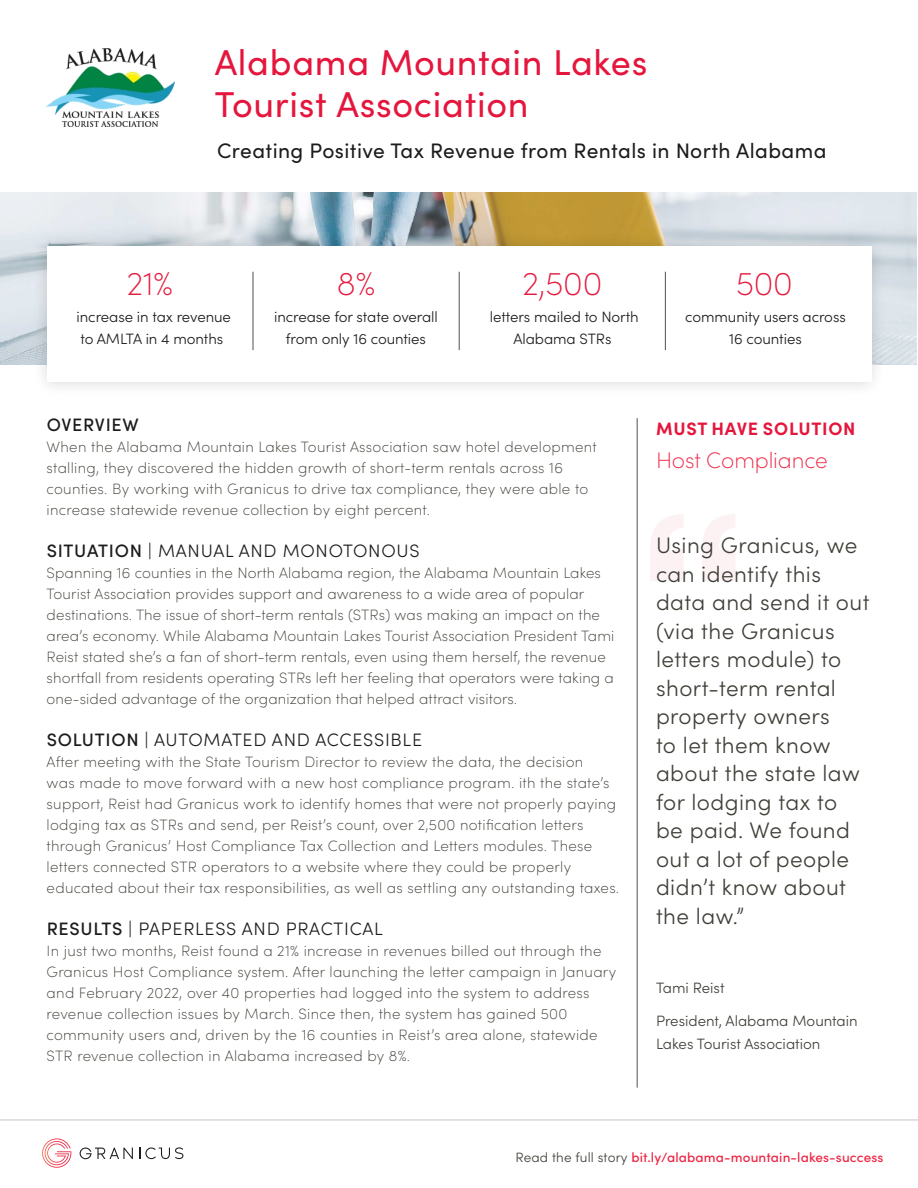
<style>
.page{position:relative;width:918px;height:1188px;background:#fff}
.page>*{position:absolute;margin:0;border:0;box-sizing:border-box;transform-origin:0 0}
.t1{font:36px/42px "Sofia Pro";letter-spacing:.02em;color:#e5163d}
.t2{font:200 33px "Sofia Pro";letter-spacing:-.005em;color:#e41c3f}
.t3{font:300 22.5px/28.5px "Sofia Pro";letter-spacing:.02em;color:#3f3f38}
.t4{font:200 22.5px "Sofia Pro";letter-spacing:-.005em;color:#ee2745}
.t5{font:21px "Sofia Pro";letter-spacing:.02em;color:#1c1c1c}
.t6{font:300 18px "Sofia Pro";letter-spacing:.04em;color:#1b1c1c}
.t7{font:700 18px "Sofia Pro";letter-spacing:.04em;color:#e5163d}
.t8{font:500 18px "Sofia Pro";letter-spacing:.04em;color:#1b1c1c}
.t9{font:200 15px/21px "Sofia Pro";letter-spacing:.02em;color:#3f3f38}
.t10{font:300 15px/22.5px "Sofia Pro";letter-spacing:-.005em;color:#1b1c1c;text-align:center}
.t11{font:300 15px/22.5px "Sofia Pro";color:#3f3f38}
.t12{font:500 13.5px "Sofia Pro";letter-spacing:.01em;color:#ee2745}
.s1{font-weight:500}
.s2{font-weight:300;color:#3f3f38}
</style>
<div class="page">
<img style="left:0;top:192px;width:916px;height:172px">
<svg style="left:650px;top:514px;width:85px;height:67px"></svg>
<hr style="left:637px;top:418px;width:1px;height:670px;background:#515151">
<svg style="left:42px;top:1138px;width:29px;height:30px"></svg>
<svg style="left:80px;top:1148px;width:53px;height:11px"></svg>
<svg style="left:139px;top:1147px;width:44px;height:12px"></svg>
<hr style="left:0;top:1120px;width:918px;height:1px;background:#c7c4c1">
<div style="left:31px;top:232px;width:856px;height:165px;background:#000;opacity:.15"></div>
<div style="left:47px;top:247px;width:824px;height:135px;background:#fff"></div>
<hr style="left:459px;top:272px;width:1px;height:78px;background:#515151">
<hr style="left:253px;top:272px;width:1px;height:78px;background:#515151">
<hr style="left:665px;top:272px;width:1px;height:78px;background:#515151">
<img style="left:47px;top:49px;width:128px;height:77px">
<h1 class="t1" style="left:215px;top:39px;width:434px">Alabama Mountain Lakes<br>Tourist Association</h1>
<h2 class="t2" style="left:127px;top:260px;width:48px">21%</h2>
<h3 class="t5" style="left:217px;top:135px;width:611px">Creating Positive Tax Revenue from Rentals in North Alabama</h3>
<h2 class="t2" style="left:337px;top:260px;width:40px">8%</h2>
<h2 class="t2" style="left:523px;top:260px;width:81px">2,500</h2>
<h2 class="t2" style="left:736px;top:260px;width:58px">500</h2>
<p class="t10" style="left:77px;top:304px;width:156px;text-align:left">increase in tax revenue to AMLTA in 4 months</p>
<p class="t10" style="left:274px;top:304px;width:165px">increase for state overall from only 16 counties</p>
<p class="t10" style="left:490px;top:304px;width:150px">letters mailed to North<br>Alabama STRs</p>
<p class="t10" style="left:685px;top:304px;width:162px">community users across<br>16 counties</p>
<p class="t8" style="left:47px;top:411px;width:94px">OVERVIEW</p>
<p class="t9" style="left:47px;top:435px;width:552px">When the Alabama Mountain Lakes Tourist Association saw hotel development stalling, they discovered the hidden growth of short-term rentals across 16 counties. By working with Granicus to drive tax compliance, they were able to increase statewide revenue collection by eight percent.</p>
<p class="t6" style="left:47px;top:538px;width:374px"><span class="s1">SITUATION</span> | MANUAL AND MONOTONOUS</p>
<p class="t9" style="left:47px;top:561px;width:569px">Spanning 16 counties in the North Alabama region, the Alabama Mountain Lakes Tourist Association provides support and awareness to a wide area of popular destinations. The issue of short-term rentals (STRs) was making an impact on the area’s economy. While Alabama Mountain Lakes Tourist Association President Tami Reist stated she’s a fan of short-term rentals, even using them herself, the revenue shortfall from residents operating STRs left her feeling that operators were taking a one-sided advantage of the organization that helped attract visitors.</p>
<p class="t6" style="left:47px;top:727px;width:377px"><span class="s1">SOLUTION</span> | AUTOMATED AND ACCESSIBLE</p>
<p class="t9" style="left:47px;top:750px;width:574px">After meeting with the State Tourism Director to review the data, the decision<br>was made to move forward with a new host compliance program. ith the state’s support, Reist had Granicus work to identify homes that were not properly paying lodging tax as STRs and send, per Reist’s count, over 2,500 notification letters through Granicus’ Host Compliance Tax Collection and Letters modules. These letters connected STR operators to a website where they could be properly educated about their tax responsibilities, as well as settling any outstanding taxes.</p>
<p class="t6" style="left:47px;top:916px;width:338px"><span class="s1">RESULTS</span> | PAPERLESS AND PRACTICAL</p>
<p class="t9" style="left:47px;top:939px;width:571px">In just two months, Reist found a 21% increase in revenues billed out through the Granicus Host Compliance system. After launching the letter campaign in January and February 2022, over 40 properties had logged into the system to address revenue collection issues by March. Since then, the system has gained 500 community users and, driven by the 16 counties in Reist’s area alone, statewide STR revenue collection in Alabama increased by 8%.</p>
<p class="t7" style="left:656px;top:415px;width:201px">MUST HAVE SOLUTION</p>
<h3 class="t4" style="left:656px;top:444px;width:173px">Host Compliance</h3>
<p class="t3" style="left:656px;top:530px;width:215px">Using Granicus, we can identify this data and send it out (via the Granicus letters module) to short-term rental property owners<br>to let them know about the state law for lodging tax to be paid. We found out a lot of people didn’t know about the law.”</p>
<p class="t11" style="left:656px;top:976px;width:70px">Tami Reist</p>
<p class="t11" style="left:656px;top:1009px;width:203px">President, Alabama Mountain<br>Lakes Tourist Association</p>
<p class="t12" style="left:516px;top:1147px;width:369px"><span class="s2">Read the full story</span> bit.ly/alabama-mountain-lakes-success</p>
</div>
